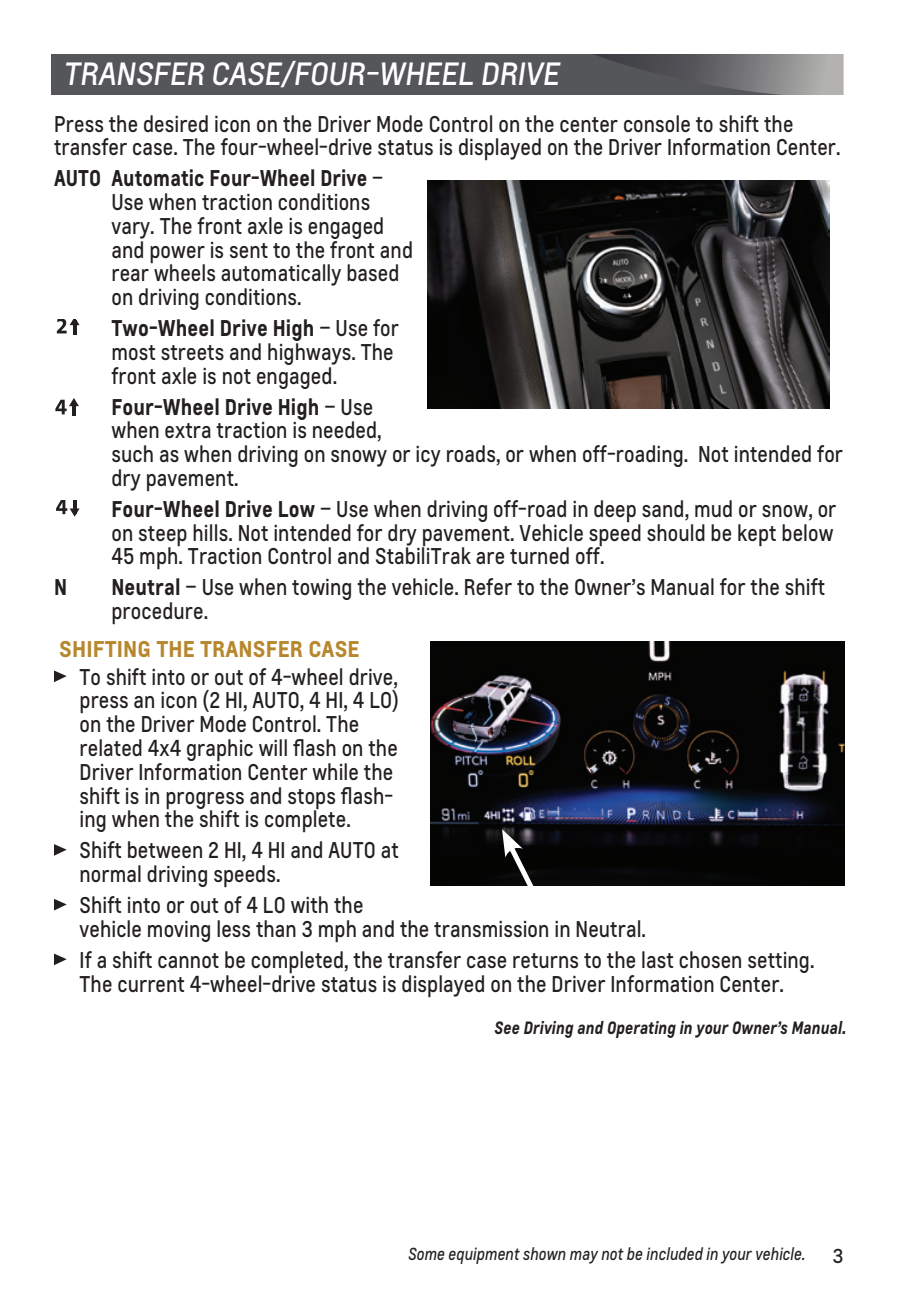
<style>
.page{position:relative;width:900px;height:1297px;background:#fff}
.page>*{position:absolute;margin:0;border:0;box-sizing:border-box;transform-origin:0 0}
.chevy_header_in_bar{font:30px "Louis";color:#fff}
.chevy_BULLETS_2018{font:21.25px/23.8px "Louis";letter-spacing:.005em;color:#231f20;scale:.92 1}
.chevy_BULLETS_2018-2{font:21.25px/23.8px "Louis";letter-spacing:.005em;color:#231f20;scale:.9 1}
.chevy_BODY_2018{font:21.25px/23.8px "Louis";letter-spacing:.005em;color:#231f20;scale:.92 1}
.chevy_color_subhead{font:700 21.25px "Louis";letter-spacing:.005em;color:#b7872d}
.chevy_BULLETS_2018-3{font:700 21.25px "Louis";color:#231f20;scale:.92 1}
.t1{font:18.75px "Louis";color:#231f20}
.chevy_see_section_20{font:italic 700 16.75px "Louis";color:#231f20;scale:.92 1}
.chevy_new_note_2018{font:italic 16.25px "Louis";color:#231f20;scale:.92 1}
.s1{font-weight:700}
</style>
<div class="page">
<div style="left:52px;top:54px;width:791px;height:40px;background:#55565a"></div>
<svg style="left:593px;top:54px;width:250px;height:40px"></svg>
<hr style="left:73px;top:320px;width:3px;height:14px;background:#231f20">
<svg style="left:57px;top:319px;width:23px;height:14px"></svg>
<hr style="left:72px;top:401px;width:4px;height:14px;background:#231f20">
<svg style="left:55px;top:398px;width:24px;height:16px"></svg>
<svg style="left:56px;top:500px;width:24px;height:16px"></svg>
<svg style="left:54px;top:670px;width:13px;height:12px"></svg>
<svg style="left:54px;top:844px;width:13px;height:11px"></svg>
<svg style="left:54px;top:899px;width:13px;height:11px"></svg>
<svg style="left:54px;top:953px;width:13px;height:12px"></svg>
<img style="left:428px;top:180px;width:402px;height:228px">
<img style="left:431px;top:641px;width:414px;height:244px">
<svg style="left:502px;top:829px;width:38px;height:57px"></svg>
<p class="chevy_header_in_bar" style="left:63px;top:53px;width:503px">TRANSFER CASE/FOUR-WHEEL DRIVE</p>
<p class="chevy_BODY_2018" style="left:54px;top:111px;width:857px">Press the desired icon on the Driver Mode Control on the center console to shift the transfer case. The four-wheel-drive status is displayed on the Driver Information Center.</p>
<p class="chevy_BULLETS_2018-2" style="left:111px;top:166px;width:337px;text-indent:-57px"><span class="s1">AUTO Automatic Four-Wheel Drive</span> –<br>Use when traction conditions vary. The front axle is engaged and power is sent to the front and rear wheels automatically based on driving conditions.</p>
<p class="chevy_BULLETS_2018" style="left:111px;top:316px;width:314px"><span class="s1">Two-Wheel Drive High</span> – Use for most streets and highways. The front axle is not engaged.</p>
<p class="chevy_BULLETS_2018" style="left:111px;top:394px;width:797px"><span class="s1">Four-Wheel Drive High</span> – Use<br>when extra traction is needed,<br>such as when driving on snowy or icy roads, or when off-roading. Not intended for dry pavement.</p>
<p class="chevy_BULLETS_2018" style="left:111px;top:496px;width:789px"><span class="s1">Four-Wheel Drive Low</span> – Use when driving off-road in deep sand, mud or snow, or on steep hills. Not intended for dry pavement. Vehicle speed should be kept below<br>45 mph. Traction Control and StabiliTrak are turned off.</p>
<p class="chevy_BULLETS_2018-3" style="left:54px;top:571px;width:16px">N</p>
<p class="chevy_BULLETS_2018" style="left:111px;top:575px;width:777px"><span class="s1">Neutral</span> – Use when towing the vehicle. Refer to the Owner’s Manual for the shift procedure.</p>
<p class="chevy_color_subhead" style="left:59px;top:633px;width:302px">SHIFTING THE TRANSFER CASE</p>
<p class="chevy_BULLETS_2018" style="left:80px;top:664px;width:349px">To shift into or out of 4-wheel drive, press an icon (2 HI, AUTO, 4 HI, 4 LO) on the Driver Mode Control. The related 4x4 graphic will flash on the Driver Information Center while the shift is in progress and stops flash&shy;ing when the shift is complete.</p>
<p class="chevy_BULLETS_2018" style="left:80px;top:838px;width:348px">Shift between 2 HI, 4 HI and AUTO at normal driving speeds.</p>
<p class="chevy_BULLETS_2018" style="left:80px;top:892px;width:617px">Shift into or out of 4 LO with the<br>vehicle moving less than 3 mph and the transmission in Neutral.</p>
<p class="chevy_BULLETS_2018" style="left:80px;top:947px;width:800px">If a shift cannot be completed, the transfer case returns to the last chosen setting.<br>The current 4-wheel-drive status is displayed on the Driver Information Center.</p>
<p class="chevy_see_section_20" style="left:494px;top:1014px;width:384px">See Driving and Operating in your Owner’s Manual.</p>
<p class="chevy_new_note_2018" style="left:408px;top:1242px;width:433px">Some equipment shown may not be included in your vehicle.</p>
<p class="t1" style="left:833px;top:1242px;width:12px">3</p>
</div>
